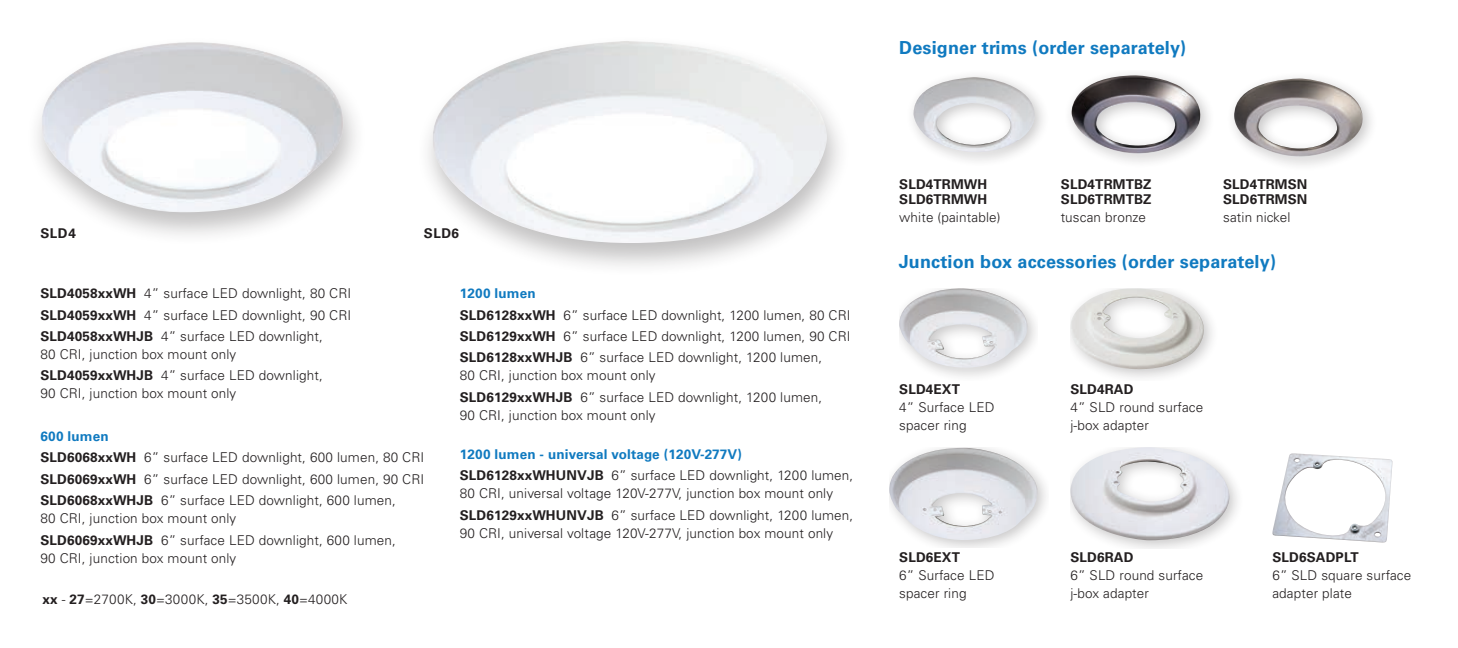
<style>
.page{position:relative;width:1458px;height:648px;background:#fff}
.page>*{position:absolute;margin:0;border:0;box-sizing:border-box;transform-origin:0 0}
.t1{font:700 18px "Univers LT Std";letter-spacing:.01em;color:#107ac0}
.t2{font:300 13.5px/21.4px "Univers LT Std";letter-spacing:.01em;color:#231f20}
.t3{font:700 13.5px/15.8px "Univers LT Std";letter-spacing:.01em;color:#231f20}
.t4{font:700 13.5px/21.4px "Univers LT Std";letter-spacing:.01em;color:#107ac0}
.s1{font-weight:700}
.s2{font-weight:700;color:#107ac0}
.s3{color:#231f20}
.s4{font-weight:300;color:#231f20}
</style>
<div class="page">
<div style="left:416px;top:35px;width:434px;height:243px;background:#231f20;opacity:.28"></div>
<img style="left:432px;top:41px;width:395px;height:202px">
<div style="left:26px;top:36px;width:341px;height:211px;background:#231f20;opacity:.28"></div>
<img style="left:41px;top:41px;width:302px;height:172px">
<div style="left:889px;top:448px;width:159px;height:100px;background:#231f20;opacity:.25"></div>
<img style="left:889px;top:448px;width:151px;height:92px">
<div style="left:899px;top:289px;width:139px;height:92px;background:#231f20;opacity:.25"></div>
<img style="left:899px;top:289px;width:129px;height:79px">
<div style="left:1070px;top:289px;width:149px;height:92px;background:#231f20;opacity:.25"></div>
<img style="left:1070px;top:289px;width:135px;height:81px">
<div style="left:1070px;top:447px;width:175px;height:102px;background:#231f20;opacity:.25"></div>
<img style="left:1070px;top:447px;width:160px;height:93px">
<div style="left:1063px;top:71px;width:153px;height:98px;background:#231f20;opacity:.25"></div>
<img style="left:1071px;top:75px;width:130px;height:78px">
<div style="left:905px;top:71px;width:145px;height:97px;background:#231f20;opacity:.25"></div>
<img style="left:913px;top:77px;width:122px;height:76px">
<div style="left:1226px;top:71px;width:152px;height:101px;background:#231f20;opacity:.25"></div>
<img style="left:1233px;top:79px;width:134px;height:78px">
<img style="left:1272px;top:453px;width:121px;height:90px">
<h1 class="t1" style="left:899px;top:37px;width:289px">Designer trims (order separately)</h1>
<p class="t3" style="left:40px;top:225px;width:37px">SLD4</p>
<p class="t3" style="left:424px;top:225px;width:37px">SLD6</p>
<p class="t2" style="left:41px;top:283px;width:312px;text-align:justify"><span class="s1">SLD4058xxWH</span> 4” surface LED downlight, 80 CRI <span class="s1">SLD4059xxWH</span> 4” surface LED downlight, 90 CRI <span class="s1">SLD4058xxWHJB</span> 4” surface LED downlight,</p>
<p class="t2" style="left:41px;top:344px;width:284px">80 CRI, junction box mount only<br><span class="s1">SLD4059xxWHJB</span> 4” surface LED downlight,</p>
<p class="t2" style="left:41px;top:383px;width:197px">90 CRI, junction box mount only</p>
<p class="t2" style="left:41px;top:426px;width:385px"><span class="s2">600 lumen<br></span><span class="s1">SLD6068xxWH</span> 6” surface LED downlight, 600 lumen, 80 CRI <span class="s1">SLD6069xxWH</span> 6” surface LED downlight, 600 lumen, 90 CRI <span class="s1">SLD6068xxWHJB</span> 6” surface LED downlight, 600 lumen,</p>
<p class="t2" style="left:41px;top:508px;width:357px">80 CRI, junction box mount only<br><span class="s1">SLD6069xxWHJB</span> 6” surface LED downlight, 600 lumen,</p>
<p class="t2" style="left:41px;top:547px;width:197px">90 CRI, junction box mount only</p>
<p class="t2" style="left:43px;top:588px;width:306px"><span class="s1">xx</span> - <span class="s1">27</span>=2700K, <span class="s1">30</span>=3000K, <span class="s1">35</span>=3500K, <span class="s1">40</span>=4000K</p>
<p class="t2" style="left:460px;top:283px;width:392px"><span class="s2">1200 lumen<br></span><span class="s1">SLD6128xxWH</span> 6” surface LED downlight, 1200 lumen, 80 CRI <span class="s1">SLD6129xxWH</span> 6” surface LED downlight, 1200 lumen, 90 CRI <span class="s1">SLD6128xxWHJB</span> 6” surface LED downlight, 1200 lumen,</p>
<p class="t2" style="left:460px;top:365px;width:364px">80 CRI, junction box mount only<br><span class="s1">SLD6129xxWHJB</span> 6” surface LED downlight, 1200 lumen,</p>
<p class="t2" style="left:460px;top:404px;width:197px">90 CRI, junction box mount only</p>
<p class="t4" style="left:460px;top:444px;width:395px">1200 lumen - universal voltage (120V-277V)<br><span class="s3">SLD6128xxWHUNVJB</span> <span class="s4">6” surface LED downlight, 1200 lumen,</span></p>
<p class="t2" style="left:460px;top:483px;width:395px">80 CRI, universal voltage 120V-277V, junction box mount only<br><span class="s1">SLD6129xxWHUNVJB</span> 6” surface LED downlight, 1200 lumen,</p>
<p class="t2" style="left:460px;top:522px;width:375px">90 CRI, universal voltage 120V-277V, junction box mount only</p>
<p class="t3" style="left:899px;top:176px;width:90px">SLD4TRMWH<br>SLD6TRMWH</p>
<p class="t2" style="left:899px;top:207px;width:103px">white (paintable)</p>
<p class="t3" style="left:1061px;top:176px;width:92px">SLD4TRMTBZ<br>SLD6TRMTBZ</p>
<p class="t2" style="left:1061px;top:207px;width:87px">tuscan bronze</p>
<p class="t3" style="left:1223px;top:176px;width:86px">SLD4TRMSN<br>SLD6TRMSN</p>
<p class="t2" style="left:1223px;top:207px;width:69px">satin nickel</p>
<h1 class="t1" style="left:899px;top:251px;width:379px">Junction box accessories (order separately)</h1>
<p class="t3" style="left:899px;top:381px;width:62px">SLD4EXT</p>
<p class="t2" style="left:899px;top:398px;width:97px;line-height:18px">4” Surface LED spacer ring</p>
<p class="t3" style="left:899px;top:549px;width:62px">SLD6EXT</p>
<p class="t2" style="left:899px;top:566px;width:97px;line-height:18px">6” Surface LED spacer ring</p>
<p class="t3" style="left:1070px;top:381px;width:65px">SLD4RAD</p>
<p class="t2" style="left:1070px;top:398px;width:134px;line-height:18px">4” SLD round surface j-box adapter</p>
<p class="t3" style="left:1070px;top:549px;width:65px">SLD6RAD</p>
<p class="t2" style="left:1070px;top:566px;width:134px;line-height:18px">6” SLD round surface j-box adapter</p>
<p class="t3" style="left:1272px;top:549px;width:88px">SLD6SADPLT</p>
<p class="t2" style="left:1272px;top:566px;width:140px;line-height:18px">6” SLD square surface adapter plate</p>
</div>
